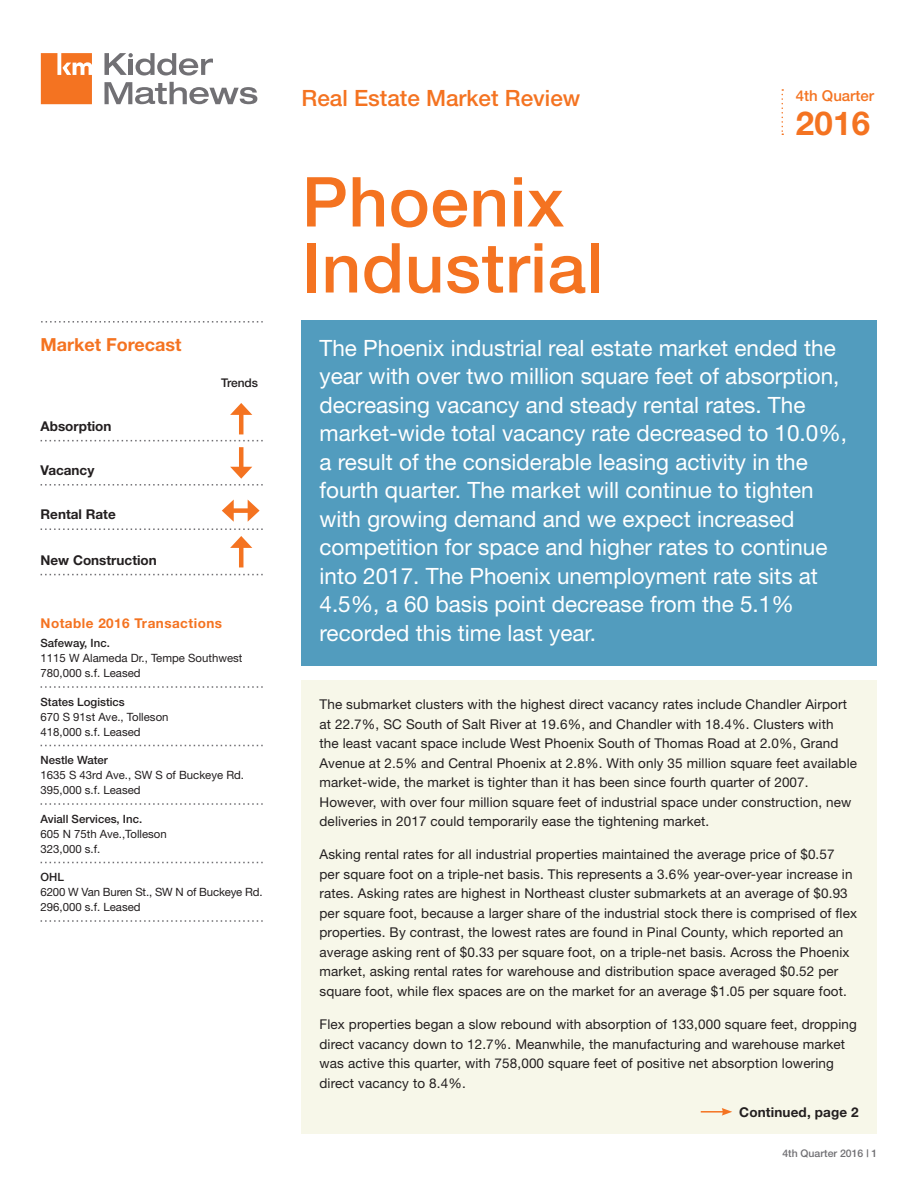
<style>
.page{position:relative;width:918px;height:1188px;background:#fff}
.page>*{position:absolute;margin:0;border:0;box-sizing:border-box;transform-origin:0 0}
.t1{font:500 69px "Helvetica Neue";letter-spacing:.01em;color:#f47321}
.t2{font:700 33px "Helvetica Neue";color:#f47321}
.Gray_Intro{font:22.5px/28.5px "Helvetica Neue";color:#fff}
.t3{font:500 22.5px "Helvetica Neue";color:#f47321}
.t4{font:700 18px "Helvetica Neue";color:#f47321}
.t5{font:500 15px "Helvetica Neue";color:#f47321}
.Body_Text{font:13.5px/19.5px "Helvetica Neue";letter-spacing:.01em;color:#231f20}
.SIDEBAR_CAT{font:700 13.5px "Helvetica Neue";color:#231f20}
.t6{font:700 13.5px "Helvetica Neue";letter-spacing:.035em;color:#f47321}
._9_13_Bod{font:700 13.5px "Helvetica Neue";letter-spacing:.01em;color:#231f20}
.t7{font:500 12px "Helvetica Neue";color:#231f20}
.email{font:11.4px/15px "Helvetica Neue";color:#231f20}
.t8{font:500 10.5px "Helvetica Neue";color:#717074}
.s1{font-weight:500}
</style>
<div class="page">
<div style="left:302px;top:320px;width:576px;height:345px;background:#529cbe"></div>
<div style="left:302px;top:680px;width:576px;height:454px;background:#f7f7e9"></div>
<svg style="left:782px;top:89px;width:1px;height:46px"></svg>
<svg style="left:41px;top:53px;width:51px;height:51px"></svg>
<svg style="left:104px;top:82px;width:153px;height:22px"></svg>
<svg style="left:104px;top:53px;width:109px;height:23px"></svg>
<hr style="left:701px;top:1111px;width:23px;height:2px;background:#f47321">
<svg style="left:722px;top:1108px;width:10px;height:8px"></svg>
<svg style="left:41px;top:440px;width:222px;height:1px"></svg>
<svg style="left:41px;top:528px;width:222px;height:2px"></svg>
<svg style="left:41px;top:574px;width:222px;height:1px"></svg>
<svg style="left:41px;top:686px;width:222px;height:2px"></svg>
<svg style="left:41px;top:745px;width:222px;height:1px"></svg>
<svg style="left:41px;top:803px;width:222px;height:2px"></svg>
<svg style="left:41px;top:862px;width:222px;height:1px"></svg>
<svg style="left:41px;top:920px;width:222px;height:2px"></svg>
<svg style="left:41px;top:321px;width:222px;height:2px"></svg>
<hr style="left:239px;top:447px;width:4px;height:24px;background:#f47321">
<svg style="left:41px;top:467px;width:222px;height:19px"></svg>
<hr style="left:239px;top:411px;width:4px;height:23px;background:#f47321">
<svg style="left:230px;top:403px;width:22px;height:12px"></svg>
<hr style="left:239px;top:544px;width:4px;height:23px;background:#f47321">
<svg style="left:230px;top:536px;width:22px;height:12px"></svg>
<div style="left:230px;top:508px;width:22px;height:5px;background:#f47321"></div>
<svg style="left:222px;top:500px;width:12px;height:22px"></svg>
<svg style="left:248px;top:500px;width:12px;height:22px"></svg>
<p class="t4" style="left:41px;top:333px;width:143px">Market Forecast</p>
<p class="SIDEBAR_CAT" style="left:41px;top:418px;width:72px">Absorption</p>
<p class="SIDEBAR_CAT" style="left:41px;top:462px;width:55px">Vacancy</p>
<p class="SIDEBAR_CAT" style="left:41px;top:506px;width:77px">Rental Rate</p>
<p class="SIDEBAR_CAT" style="left:41px;top:552px;width:118px">New Construction</p>
<p class="t7" style="left:221px;top:376px;width:39px">Trends</p>
<p class="t6" style="left:41px;top:615px;width:183px">Notable 2016 Transactions</p>
<p class="email" style="left:41px;top:636px;width:203px"><span class="s1">Safeway, Inc.<br></span>1115 W Alameda Dr., Tempe Southwest<br>780,000 s.f. Leased</p>
<p class="email" style="left:41px;top:694px;width:129px"><span class="s1">States Logistics<br></span>670 S 91st Ave., Tolleson<br>418,000 s.f. Leased</p>
<p class="email" style="left:41px;top:753px;width:205px"><span class="s1">Nestle Water<br></span>1635 S 43rd Ave., SW S of Buckeye Rd.<br>395,000 s.f. Leased</p>
<p class="email" style="left:41px;top:811px;width:128px"><span class="s1">Aviall Services, Inc.<br></span>605 N 75th Ave.,Tolleson<br>323,000 s.f.</p>
<p class="email" style="left:41px;top:870px;width:224px"><span class="s1">OHL<br></span>6200 W Van Buren St., SW N of Buckeye Rd.<br>296,000 s.f. Leased</p>
<p class="t3" style="left:302px;top:84px;width:280px">Real Estate Market Review</p>
<p class="t1" style="left:302px;top:161px;width:264px">Phoenix</p>
<p class="t1" style="left:302px;top:227px;width:303px">Industrial</p>
<p class="t5" style="left:796px;top:87px;width:80px">4th Quarter</p>
<p class="t2" style="left:796px;top:103px;width:76px">2016</p>
<p class="Gray_Intro" style="left:320px;top:333px;width:529px">The Phoenix industrial real estate market ended the year with over two million square feet of absorption, decreasing vacancy and steady rental rates. The market-wide total vacancy rate decreased to 10.0%, a result of the considerable leasing activity in the fourth quarter. The market will continue to tighten with growing demand and we expect increased competition for space and higher rates to continue into 2017. The Phoenix unemployment rate sits at 4.5%, a 60 basis point decrease from the 5.1% recorded this time last year.</p>
<p class="Body_Text" style="left:320px;top:694px;width:539px">The submarket clusters with the highest direct vacancy rates include Chandler Airport at 22.7%, SC South of Salt River at 19.6%, and Chandler with 18.4%. Clusters with<br>the least vacant space include West Phoenix South of Thomas Road at 2.0%, Grand Avenue at 2.5% and Central Phoenix at 2.8%. With only 35 million square feet available market-wide, the market is tighter than it has been since fourth quarter of 2007.<br>However, with over four million square feet of industrial space under construction, new deliveries in 2017 could temporarily ease the tightening market.</p>
<p class="Body_Text" style="left:320px;top:845px;width:539px">Asking rental rates for all industrial properties maintained the average price of $0.57 per square foot on a triple-net basis. This represents a 3.6% year-over-year increase in rates. Asking rates are highest in Northeast cluster submarkets at an average of $0.93 per square foot, because a larger share of the industrial stock there is comprised of flex properties. By contrast, the lowest rates are found in Pinal County, which reported an average asking rent of $0.33 per square foot, on a triple-net basis. Across the Phoenix market, asking rental rates for warehouse and distribution space averaged $0.52 per square foot, while flex spaces are on the market for an average $1.05 per square foot.</p>
<p class="Body_Text" style="left:320px;top:1015px;width:539px">Flex properties began a slow rebound with absorption of 133,000 square feet, dropping direct vacancy down to 12.7%. Meanwhile, the manufacturing and warehouse market was active this quarter, with 758,000 square feet of positive net absorption lowering direct vacancy to 8.4%.</p>
<p class="_9_13_Bod" style="left:739px;top:1103px;width:121px">Continued, page 2</p>
<p class="t8" style="left:782px;top:1147px;width:97px">4th Quarter 2016 | 1</p>
</div>
